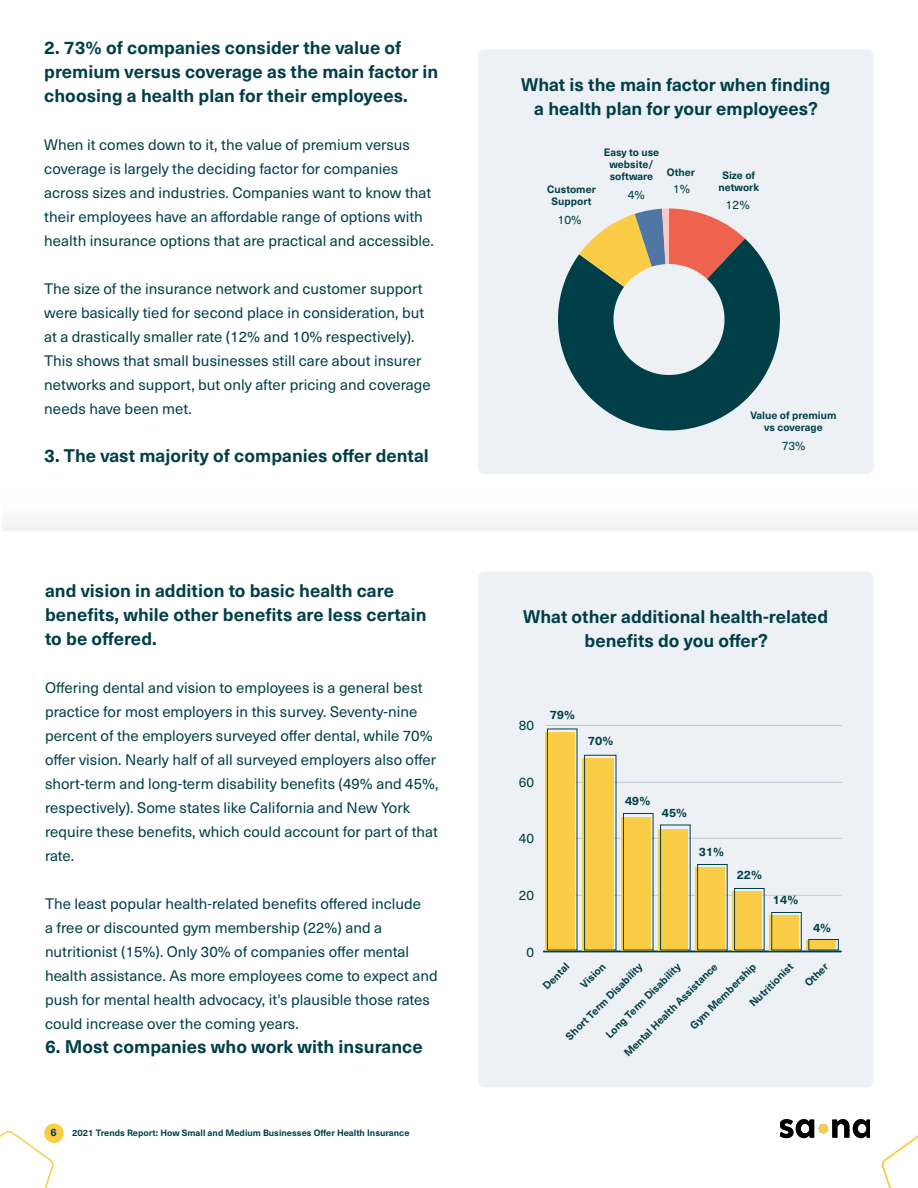
<style>
.page{position:relative;width:918px;height:1188px;background:#fff}
.page>*{position:absolute;margin:0;border:0;box-sizing:border-box;transform-origin:0 0}
.t1{font:700 18px/24px "Neue Haas Unica W1 G";color:#003f48;text-align:center}
.t2{font:15px/24px "Neue Haas Unica W1 G";color:#003f48}
.t3{font:13.5px "Neue Haas Unica W1 G";color:#003f48}
.t4{font:700 12px "Neue Haas Unica W1 G";color:#003f48}
.t5{font:12px "Neue Haas Unica W1 G";color:#003f48}
.t6{font:700 10.5px/12px "Neue Haas Unica W1 G";color:#003f48;text-align:center}
.t7{font:700 9px "Neue Haas Unica W1 G";color:#003f48}
</style>
<div class="page">
<img style="left:780px;top:1119px;width:90px;height:20px">
<div style="left:44px;top:1124px;width:20px;height:19px;background:#fbcc45;border-radius:50%"></div>
<svg style="left:0;top:1129px;width:54px;height:59px"></svg>
<svg style="left:882px;top:1135px;width:36px;height:53px"></svg>
<div style="left:478px;top:50px;width:395px;height:424px;background:#edf1f6;border-radius:6px"></div>
<div style="left:478px;top:572px;width:395px;height:515px;background:#edf1f6;border-radius:6px"></div>
<hr style="left:545px;top:725px;width:297px;height:1px;background:#8b9fc2">
<hr style="left:545px;top:782px;width:297px;height:1px;background:#8b9fc2">
<hr style="left:545px;top:838px;width:297px;height:1px;background:#8b9fc2">
<hr style="left:545px;top:895px;width:297px;height:1px;background:#8b9fc2">
<svg style="left:558px;top:208px;width:222px;height:223px"></svg>
<hr style="left:544px;top:950px;width:297px;height:2px;background:#003f48">
<div style="left:621px;top:817px;width:30px;height:133px;background:#fbcc45"></div>
<div style="left:623px;top:813px;width:31px;height:137px;border:1px solid #003f48"></div>
<div style="left:658px;top:829px;width:30px;height:121px;background:#fbcc45"></div>
<div style="left:660px;top:824px;width:31px;height:126px;border:1px solid #003f48"></div>
<div style="left:695px;top:867px;width:30px;height:83px;background:#fbcc45"></div>
<div style="left:697px;top:864px;width:31px;height:86px;border:1px solid #003f48"></div>
<div style="left:770px;top:915px;width:29px;height:35px;background:#fbcc45"></div>
<div style="left:771px;top:912px;width:31px;height:38px;border:1px solid #003f48"></div>
<div style="left:732px;top:891px;width:30px;height:59px;background:#fbcc45"></div>
<div style="left:734px;top:888px;width:31px;height:62px;border:1px solid #003f48"></div>
<div style="left:807px;top:940px;width:29px;height:10px;background:#fbcc45"></div>
<div style="left:808px;top:939px;width:31px;height:11px;border:1px solid #003f48"></div>
<div style="left:582px;top:758px;width:32px;height:192px;background:#fbcc45"></div>
<div style="left:584px;top:755px;width:32px;height:195px;border:1px solid #003f48"></div>
<div style="left:545px;top:732px;width:30px;height:218px;background:#fbcc45"></div>
<div style="left:547px;top:728px;width:30px;height:222px;border:1px solid #003f48"></div>
<p class="t1" style="left:44px;top:35px;width:396px;text-align:left">2. 73% of companies consider the value of premium versus coverage as the main factor in choosing a health plan for their employees.</p>
<p class="t2" style="left:44px;top:132px;width:391px">When it comes down to it, the value of premium versus coverage is largely the deciding factor for companies across sizes and industries. Companies want to know that their employees have an affordable range of options with health insurance options that are practical and accessible.</p>
<p class="t2" style="left:44px;top:276px;width:388px">The size of the insurance network and customer support were basically tied for second place in consideration, but at a drastically smaller rate (12% and 10% respectively).<br>This shows that small businesses still care about insurer networks and support, but only after pricing and coverage needs have been met.</p>
<p class="t1" style="left:44px;top:443px;width:386px">3. The vast majority of companies offer dental</p>
<p class="t1" style="left:45px;top:578px;width:383px;text-align:left">and vision in addition to basic health care benefits, while other benefits are less certain to be offered.</p>
<p class="t2" style="left:45px;top:675px;width:395px">Offering dental and vision to employees is a general best practice for most employers in this survey. Seventy-nine percent of the employers surveyed offer dental, while 70% offer vision. Nearly half of all surveyed employers also offer short-term and long-term disability benefits (49% and 45%, respectively). Some states like California and New York require these benefits, which could account for part of that rate.</p>
<p class="t2" style="left:45px;top:891px;width:394px">The least popular health-related benefits offered include<br>a free or discounted gym membership (22%) and a nutritionist (15%). Only 30% of companies offer mental health assistance. As more employees come to expect and push for mental health advocacy, it's plausible those rates could increase over the coming years.</p>
<p class="t1" style="left:45px;top:1034px;width:379px">6. Most companies who work with insurance</p>
<p class="t6" style="left:50px;top:1126px;width:8px">6</p>
<p class="t7" style="left:72px;top:1126px;width:339px">2021 Trends Report: How Small and Medium Businesses Offer Health Insurance</p>
<p class="t1" style="left:521px;top:72px;width:311px">What is the main factor when finding a health plan for your employees?</p>
<p class="t6" style="left:547px;top:183px;width:50px">Customer<br>Support</p>
<p class="t5" style="left:558px;top:211px;width:25px">10%</p>
<p class="t6" style="left:604px;top:145px;width:57px">Easy to use website/ software</p>
<p class="t5" style="left:628px;top:186px;width:19px">4%</p>
<p class="t6" style="left:667px;top:166px;width:30px">Other</p>
<p class="t5" style="left:673px;top:180px;width:19px">1%</p>
<p class="t6" style="left:718px;top:168px;width:42px">Size of network</p>
<p class="t5" style="left:726px;top:196px;width:25px">12%</p>
<p class="t6" style="left:750px;top:409px;width:88px">Value of premium vs coverage</p>
<p class="t5" style="left:782px;top:437px;width:25px">73%</p>
<p class="t1" style="left:523px;top:603px;width:307px">What other additional health-related benefits do you offer?</p>
<p class="t3" style="left:519px;top:715px;width:17px">80</p>
<p class="t4" style="left:550px;top:705px;width:27px">79%</p>
<p class="t4" style="left:588px;top:731px;width:27px">70%</p>
<p class="t3" style="left:519px;top:772px;width:17px">60</p>
<p class="t3" style="left:519px;top:828px;width:17px">40</p>
<p class="t3" style="left:519px;top:885px;width:17px">20</p>
<p class="t3" style="left:527px;top:942px;width:9px">0</p>
<p class="t4" style="left:625px;top:791px;width:27px">49%</p>
<p class="t4" style="left:662px;top:803px;width:27px">45%</p>
<p class="t4" style="left:699px;top:843px;width:27px">31%</p>
<p class="t4" style="left:737px;top:866px;width:27px">22%</p>
<p class="t4" style="left:773px;top:890px;width:27px">14%</p>
<p class="t4" style="left:813px;top:918px;width:20px">4%</p>
<p class="t6" style="left:540px;top:983px;width:34px;rotate:-45deg">Dental</p>
<p class="t6" style="left:577px;top:982px;width:32px;rotate:-45deg">Vision</p>
<p class="t6" style="left:621px;top:1050px;width:129px;rotate:-45deg">Mental Health Assistance</p>
<p class="t6" style="left:747px;top:1000px;width:58px;rotate:-45deg">Nutritionist</p>
<p class="t6" style="left:563px;top:1033px;width:105px;rotate:-45deg">Short Term Disability</p>
<p class="t6" style="left:603px;top:1031px;width:103px;rotate:-45deg">Long Term Disability</p>
<p class="t6" style="left:687px;top:1022px;width:90px;rotate:-45deg">Gym Membership</p>
<p class="t6" style="left:802px;top:980px;width:30px;rotate:-45deg">Other</p>
</div>
